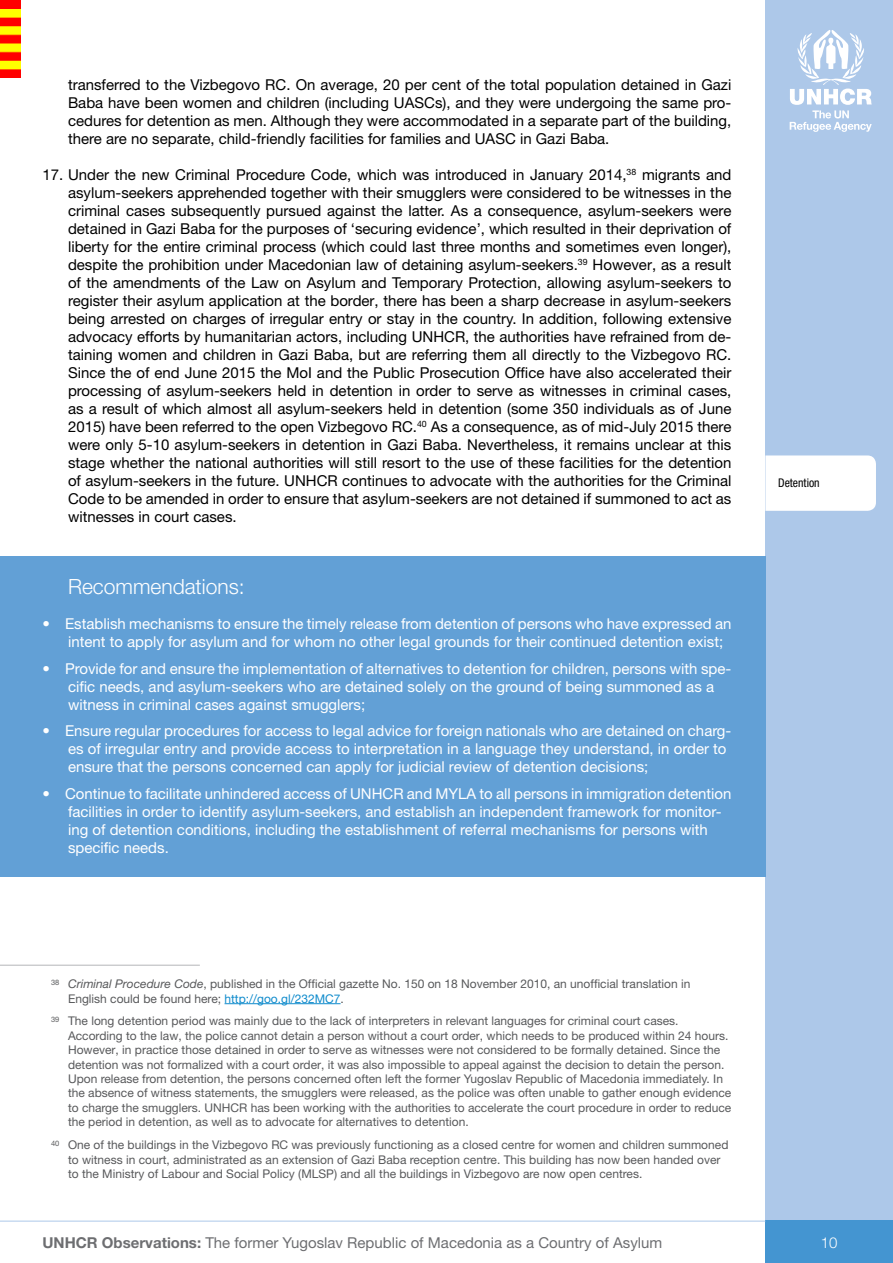
<style>
.page{position:relative;width:893px;height:1263px;background:#fff}
.page>*{position:absolute;margin:0;border:0;box-sizing:border-box;transform-origin:0 0}
.t1{font:300 21px "Helvetica Neue CE";color:#fff}
.t2{font:15px/18px "Helvetica Neue CE";color:#000;text-align:justify}
.t3{font:15px/18px "Helvetica Neue CE";color:#fff}
.t4{font:15px "Helvetica Neue CE";color:#6d6e71}
.t5{font:300 15px "Helvetica Neue CE";color:#fff}
.t6{font:12px/14.4px "Helvetica Neue CE";color:#58595b}
.t7{font:condensed 12px "Helvetica Neue CE";color:#000}
.s1{font-style:italic}
.s2{color:#0f8bcc}
.s3{font-weight:700}
</style>
<div class="page">
<div style="left:765px;top:0;width:128px;height:1263px;background:#adc8e9"></div>
<svg style="left:790px;top:30px;width:82px;height:102px"></svg>
<img style="left:0;top:0;width:21px;height:78px">
<div style="left:0;top:557px;width:765px;height:59px;background:#62a0d6"></div>
<div style="left:0;top:609px;width:765px;height:62px;background:#62a0d6"></div>
<div style="left:0;top:653px;width:765px;height:81px;background:#62a0d6"></div>
<div style="left:0;top:716px;width:765px;height:80px;background:#62a0d6"></div>
<div style="left:0;top:778px;width:765px;height:99px;background:#62a0d6"></div>
<hr style="left:0;top:965px;width:200px;height:1px;background:#bcbec0">
<hr style="left:225px;top:1003px;width:116px;height:1px;background:#0f8bcc">
<div style="left:765px;top:455px;width:111px;height:56px;background:#fff"></div>
<div style="left:765px;top:1220px;width:128px;height:43px;background:#4495d1"></div>
<hr style="left:0;top:1221px;width:765px;height:1px;background:#adc8e9">
<p class="t2" style="left:68px;top:76px;width:665px">transferred to the Vizbegovo RC. On average, 20 per cent of the total population detained in Gazi Baba have been women and children (including UASCs), and they were undergoing the same pro&shy;cedures for detention as men. Although they were accommodated in a separate part of the building, there are no separate, child-friendly facilities for families and UASC in Gazi Baba.</p>
<p class="t2" style="left:68px;top:166px;width:665px;text-indent:-26px">17. Under the new Criminal Procedure Code, which was introduced in January 2014,<sup>38</sup> migrants and asylum-seekers apprehended together with their smugglers were considered to be witnesses in the criminal cases subsequently pursued against the latter. As a consequence, asylum-seekers were detained in Gazi Baba for the purposes of ‘securing evidence’, which resulted in their deprivation of liberty for the entire criminal process (which could last three months and sometimes even longer), despite the prohibition under Macedonian law of detaining asylum-seekers.<sup>39</sup> However, as a result of the amendments of the Law on Asylum and Temporary Protection, allowing asylum-seekers to register their asylum application at the border, there has been a sharp decrease in asylum-seekers being arrested on charges of irregular entry or stay in the country. In addition, following extensive advocacy efforts by humanitarian actors, including UNHCR, the authorities have refrained from de&shy;taining women and children in Gazi Baba, but are referring them all directly to the Vizbegovo RC.<br>Since the of end June 2015 the MoI and the Public Prosecution Office have also accelerated their processing of asylum-seekers held in detention in order to serve as witnesses in criminal cases, as a result of which almost all asylum-seekers held in detention (some 350 individuals as of June 2015) have been referred to the open Vizbegovo RC.<sup>40</sup> As a consequence, as of mid-July 2015 there were only 5-10 asylum-seekers in detention in Gazi Baba. Nevertheless, it remains unclear at this stage whether the national authorities will still resort to the use of these facilities for the detention of asylum-seekers in the future. UNHCR continues to advocate with the authorities for the Criminal Code to be amended in order to ensure that asylum-seekers are not detained if summoned to act as witnesses in court cases.</p>
<h1 class="t1" style="left:68px;top:574px;width:178px">Recommendations:</h1>
<p class="t3" style="left:68px;top:615px;width:665px;text-indent:-26px">• Establish mechanisms to ensure the timely release from detention of persons who have expressed an intent to apply for asylum and for whom no other legal grounds for their continued detention exist;</p>
<p class="t3" style="left:68px;top:659px;width:665px;text-indent:-26px">• Provide for and ensure the implementation of alternatives to detention for children, persons with spe&shy;cific needs, and asylum-seekers who are detained solely on the ground of being summoned as a witness in criminal cases against smugglers;</p>
<p class="t3" style="left:68px;top:722px;width:665px;text-indent:-26px">• Ensure regular procedures for access to legal advice for foreign nationals who are detained on charg&shy;es of irregular entry and provide access to interpretation in a language they understand, in order to ensure that the persons concerned can apply for judicial review of detention decisions;</p>
<p class="t3" style="left:68px;top:784px;width:665px;text-indent:-26px">• Continue to facilitate unhindered access of UNHCR and MYLA to all persons in immigration detention facilities in order to identify asylum-seekers, and establish an independent framework for monitor&shy;ing of detention conditions, including the establishment of referral mechanisms for persons with specific needs.</p>
<p class="t7" style="left:778px;top:476px;width:43px">Detention</p>
<p class="t6" style="left:68px;top:977px;width:624px;text-indent:-17px"><sup>38</sup> <span class="s1">Criminal Procedure Code</span>, published in the Official gazette No. 150 on 18 November 2010, an unofficial translation in<br>English could be found here; <span class="s2">http://goo.gl/232MC7</span>.</p>
<p class="t6" style="left:68px;top:1014px;width:665px;text-indent:-17px"><sup>39</sup> The long detention period was mainly due to the lack of interpreters in relevant languages for criminal court cases.<br>According to the law, the police cannot detain a person without a court order, which needs to be produced within 24 hours.<br>However, in practice those detained in order to serve as witnesses were not considered to be formally detained. Since the detention was not formalized with a court order, it was also impossible to appeal against the decision to detain the person.<br>Upon release from detention, the persons concerned often left the former Yugoslav Republic of Macedonia immediately. In the absence of witness statements, the smugglers were released, as the police was often unable to gather enough evidence to charge the smugglers. UNHCR has been working with the authorities to accelerate the court procedure in order to reduce the period in detention, as well as to advocate for alternatives to detention.</p>
<p class="t6" style="left:68px;top:1138px;width:662px;text-indent:-17px"><sup>40</sup> One of the buildings in the Vizbegovo RC was previously functioning as a closed centre for women and children summoned to witness in court, administrated as an extension of Gazi Baba reception centre. This building has now been handed over to the Ministry of Labour and Social Policy (MLSP) and all the buildings in Vizbegovo are now open centres.</p>
<p class="t4" style="left:43px;top:1233px;width:621px"><span class="s3">UNHCR Observations:</span> The former Yugoslav Republic of Macedonia as a Country of Asylum</p>
<p class="t5" style="left:821px;top:1233px;width:18px">10</p>
</div>
